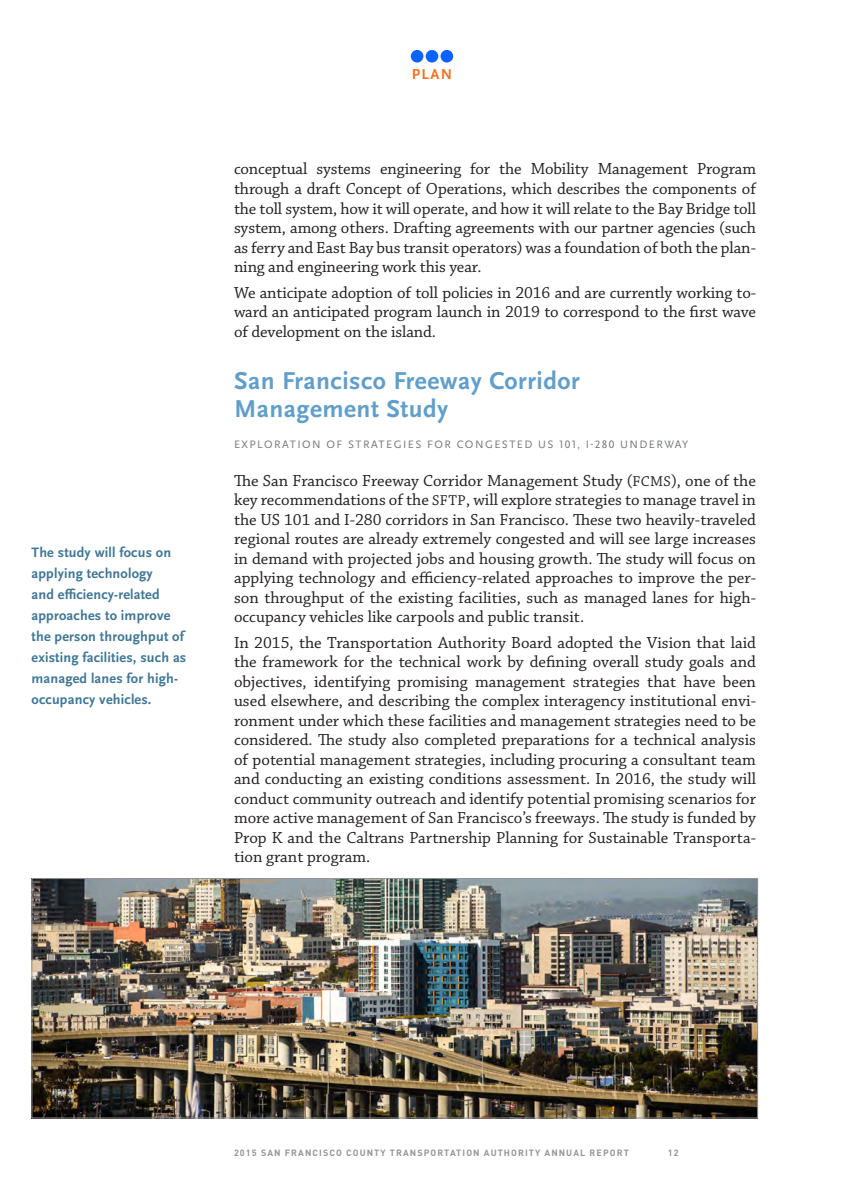
<style>
.page{position:relative;width:864px;height:1188px;background:#fff}
.page>*{position:absolute;margin:0;border:0;box-sizing:border-box;transform-origin:0 0}
.Plan_subhed{font:700 25.5px/28.5px "Scala Sans OT";letter-spacing:.02em;color:#619eca}
.t1{font:16.8px/19.5px "Chaparral Pro";letter-spacing:-.005em;color:#231f20;text-align:justify}
.t2{font:700 15px "Scala Sans OT";color:#f37121}
.Plan_pull_quote{font:700 14.25px/21px "Scala Sans OT";letter-spacing:.01em;color:#3f7695}
.Subhed_tag_line{font:11.25px "Scala Sans OT";letter-spacing:.13em;color:#76787b}
.t3{font:700 9px "DIN";letter-spacing:.12em;color:#939598}
.s1{font-size:15px}
</style>
<div class="page">
<img style="left:34px;top:880px;width:722px;height:236px">
<div style="left:32px;top:878px;width:726px;height:240px;border:1px solid #939598"></div>
<div style="left:411px;top:50px;width:12px;height:13px;background:#0a62ff;border-radius:50%"></div>
<div style="left:426px;top:50px;width:12px;height:13px;background:#0a62ff;border-radius:50%"></div>
<div style="left:441px;top:50px;width:12px;height:13px;background:#0a62ff;border-radius:50%"></div>
<p class="Plan_pull_quote" style="left:32px;top:542px;width:156px">The study will focus on applying technology<br>and efficiency-related approaches to improve the person throughput of existing facilities, such as managed lanes for high&shy;occupancy vehicles.</p>
<p class="t2" style="left:412px;top:66px;width:42px">PLAN</p>
<p class="t1" style="left:234px;top:160px;width:524px">conceptual systems engineering for the Mobility Management Program through a draft Concept of Operations, which describes the components of the toll system, how it will operate, and how it will relate to the Bay Bridge toll system, among others. Drafting agreements with our partner agencies (such as ferry and East Bay bus transit operators) was a foundation of both the plan&shy;ning and engineering work this year.</p>
<p class="t1" style="left:234px;top:283px;width:524px">We anticipate adoption of toll policies in 2016 and are currently working to&shy;ward an anticipated program launch in 2019 to correspond to the first wave of development on the island.</p>
<p class="Plan_subhed" style="left:234px;top:367px;width:347px">San Francisco Freeway Corridor<br>Management Study</p>
<p class="Subhed_tag_line" style="left:234px;top:438px;width:456px">EXPLORATION OF STRATEGIES FOR CONGESTED US 101, I-280 UNDERWAY</p>
<p class="t1" style="left:234px;top:471px;width:524px">The San Francisco Freeway Corridor Management Study (<span class="s1">FCMS</span>), one of the key recommendations of the <span class="s1">SFTP</span>, will explore strategies to manage travel in the US 101 and I-280 corridors in San Francisco. These two heavily-traveled regional routes are already extremely congested and will see large increases in demand with projected jobs and housing growth. The study will focus on applying technology and efficiency-related approaches to improve the per&shy;son throughput of the existing facilities, such as managed lanes for high&shy;occupancy vehicles like carpools and public transit.</p>
<p class="t1" style="left:234px;top:633px;width:524px">In 2015, the Transportation Authority Board adopted the Vision that laid the framework for the technical work by defining overall study goals and objectives, identifying promising management strategies that have been used elsewhere, and describing the complex interagency institutional envi&shy;ronment under which these facilities and management strategies need to be considered. The study also completed preparations for a technical analysis of potential management strategies, including procuring a consultant team and conducting an existing conditions assessment. In 2016, the study will conduct community outreach and identify potential promising scenarios for more active management of San Francisco’s freeways. The study is funded by Prop K and the Caltrans Partnership Planning for Sustainable Transporta&shy;tion grant program.</p>
<p class="t3" style="left:234px;top:1147px;width:396px">2015 SAN FRANCISCO COUNTY TRANSPORTATION AUTHORITY ANNUAL REPORT</p>
<p class="t3" style="left:668px;top:1147px;width:12px">12</p>
</div>
